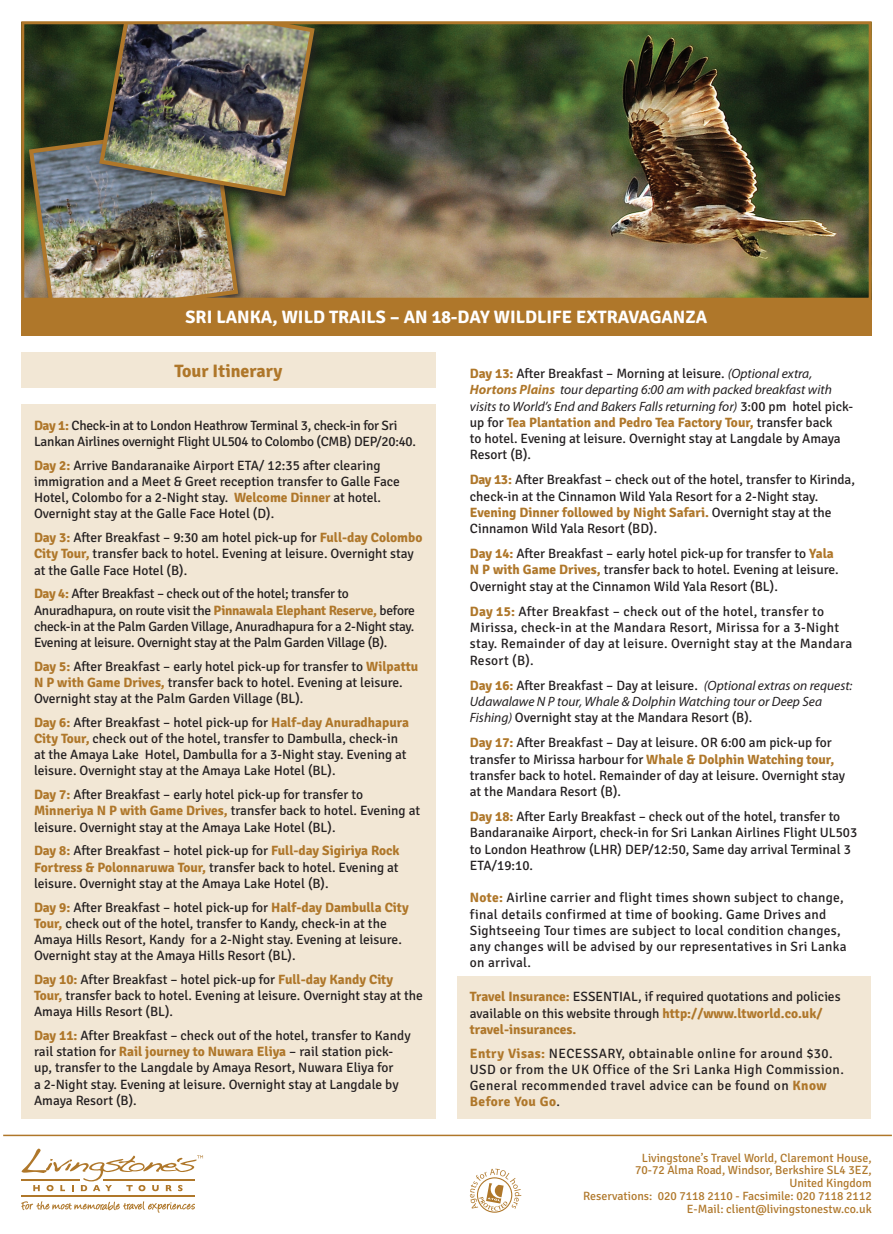
<style>
.page{position:relative;width:893px;height:1234px;background:#fff}
.page>*{position:absolute;margin:0;border:0;box-sizing:border-box;transform-origin:0 0}
.t1{font:700 18px "Signika";color:#fff}
.t2{font:700 18px "Signika";color:#af772a}
.t3{font:13.5px/16.2px "Signika";color:#231f20}
.t4{font:13.5px/16.2px "Signika";letter-spacing:.02em;color:#231f20}
.t5{font:13.5px/16.2px "Signika";letter-spacing:-.02em;color:#231f20}
.t6{font:italic 13.5px/16.2px "Myriad Pro";color:#231f20}
.t7{font:13.5px/16.2px "Signika";letter-spacing:.03em;color:#231f20}
.t8{font:12px/12.8px "Signika";color:#af772a;text-align:right}
.s1{font-weight:700;color:#af772a}
.s2{font-family:"Myriad Pro";font-style:italic}
.s3{font-family:"Signika";font-style:normal}
</style>
<div class="page">
<img style="left:317px;top:25px;width:551px;height:272px">
<div style="left:95px;top:0;width:228px;height:205px;background:#231f20;opacity:.75"></div>
<img style="left:27px;top:25px;width:290px;height:272px">
<div style="left:0;top:0;width:893px;height:21px;background:#fff"></div>
<div style="left:21px;top:21px;width:851px;height:280px;border:3px solid #af772a"></div>
<div style="left:458px;top:976px;width:413px;height:142px;background:#f2e7d5"></div>
<svg style="left:470px;top:1168px;width:51px;height:44px"></svg>
<svg style="left:21px;top:1201px;width:174px;height:11px"></svg>
<svg style="left:22px;top:1148px;width:181px;height:42px"></svg>
<hr style="left:21px;top:1178px;width:59px;height:1px;background:#af772a">
<hr style="left:104px;top:1178px;width:91px;height:1px;background:#af772a">
<hr style="left:21px;top:1195px;width:174px;height:1px;background:#af772a">
<hr style="left:3px;top:1134px;width:889px;height:1px;background:#af772a">
<div style="left:21px;top:404px;width:415px;height:714px;background:#f2e7d5"></div>
<div style="left:21px;top:352px;width:415px;height:36px;background:#f2e7d5"></div>
<div style="left:21px;top:301px;width:851px;height:35px;background:#af772a"></div>
<h1 class="t1" style="left:186px;top:306px;width:523px">SRI LANKA, WILD TRAILS – AN 18-DAY WILDLIFE EXTRAVAGANZA</h1>
<h1 class="t2" style="left:175px;top:359px;width:109px">Tour Itinerary</h1>
<p class="t5" style="left:34px;top:417px;width:383px"><span class="s1">Day 1:</span> Check-in at to London Heathrow Terminal 3, check-in for Sri<br>Lankan Airlines overnight Flight UL504 to Colombo (CMB) DEP/20:40.</p>
<p class="t3" style="left:34px;top:457px;width:367px"><span class="s1">Day 2:</span> Arrive Bandaranaike Airport ETA/ 12:35 after clearing immigration and a Meet &amp; Greet reception transfer to Galle Face Hotel, Colombo for a 2-Night stay. <span class="s1">Welcome Dinner</span> at hotel.<br>Overnight stay at the Galle Face Hotel (D).</p>
<p class="t3" style="left:34px;top:529px;width:390px"><span class="s1">Day 3:</span> After Breakfast – 9:30 am hotel pick-up for <span class="s1">Full-day Colombo<br>City Tour,</span> transfer back to hotel. Evening at leisure. Overnight stay at the Galle Face Hotel (B).</p>
<p class="t5" style="left:34px;top:585px;width:382px"><span class="s1">Day 4:</span> After Breakfast – check out of the hotel; transfer to Anuradhapura, on route visit the <span class="s1">Pinnawala Elephant Reserve,</span> before check-in at the Palm Garden Village, Anuradhapura for a 2-Night stay.<br>Evening at leisure. Overnight stay at the Palm Garden Village (B).</p>
<p class="t3" style="left:34px;top:658px;width:386px"><span class="s1">Day 5:</span> After Breakfast – early hotel pick-up for transfer to <span class="s1">Wilpattu<br>N P with Game Drives,</span> transfer back to hotel. Evening at leisure.<br>Overnight stay at the Palm Garden Village (BL).</p>
<p class="t3" style="left:34px;top:714px;width:376px"><span class="s1">Day 6:</span> After Breakfast – hotel pick-up for <span class="s1">Half-day Anuradhapura City Tour,</span> check out of the hotel, transfer to Dambulla, check-in at the Amaya Lake Hotel, Dambulla for a 3-Night stay. Evening at leisure. Overnight stay at the Amaya Lake Hotel (BL).</p>
<p class="t3" style="left:34px;top:786px;width:388px"><span class="s1">Day 7:</span> After Breakfast – early hotel pick-up for transfer to<br><span class="s1">Minneriya N P with Game Drives,</span> transfer back to hotel. Evening at leisure. Overnight stay at the Amaya Lake Hotel (BL).</p>
<p class="t3" style="left:34px;top:842px;width:367px;text-align:justify"><span class="s1">Day 8:</span> After Breakfast – hotel pick-up for <span class="s1">Full-day Sigiriya Rock Fortress &amp; Polonnaruwa Tour,</span> transfer back to hotel. Evening at leisure. Overnight stay at the Amaya Lake Hotel (B).</p>
<p class="t3" style="left:34px;top:898px;width:376px"><span class="s1">Day 9:</span> After Breakfast – hotel pick-up for <span class="s1">Half-day Dambulla City Tour,</span> check out of the hotel, transfer to Kandy, check-in at the Amaya Hills Resort, Kandy for a 2-Night stay. Evening at leisure.<br>Overnight stay at the Amaya Hills Resort (BL).</p>
<p class="t3" style="left:34px;top:971px;width:390px"><span class="s1">Day 10:</span> After Breakfast – hotel pick-up for <span class="s1">Full-day Kandy City<br>Tour,</span> transfer back to hotel. Evening at leisure. Overnight stay at the<br>Amaya Hills Resort (BL).</p>
<p class="t3" style="left:34px;top:1027px;width:378px"><span class="s1">Day 11:</span> After Breakfast – check out of the hotel, transfer to Kandy rail station for <span class="s1">Rail journey to Nuwara Eliya</span> – rail station pick&shy;up, transfer to the Langdale by Amaya Resort, Nuwara Eliya for<br>a 2-Night stay. Evening at leisure. Overnight stay at Langdale by Amaya Resort (B).</p>
<p class="t3" style="left:470px;top:365px;width:344px"><span class="s1">Day 13:</span> After Breakfast – Morning at leisure. <span class="s2">(Optional extra,</span></p>
<p class="t6" style="left:470px;top:381px;width:385px"><span class="s1">Hortons Plains</span> tour departing 6:00 am with packed breakfast with visits to World’s End and Bakers Falls returning for) <span class="s3">3:00 pm hotel pick-</span></p>
<p class="t3" style="left:470px;top:414px;width:372px">up for <span class="s1">Tea Plantation and Pedro Tea Factory Tour,</span> transfer back to hotel. Evening at leisure. Overnight stay at Langdale by Amaya<br>Resort (B).</p>
<p class="t3" style="left:470px;top:472px;width:387px"><span class="s1">Day 13:</span> After Breakfast – check out of the hotel, transfer to Kirinda, check-in at the Cinnamon Wild Yala Resort for a 2-Night stay.<br><span class="s1">Evening Dinner followed by Night Safari.</span> Overnight stay at the Cinnamon Wild Yala Resort (BD).</p>
<p class="t3" style="left:470px;top:545px;width:370px"><span class="s1">Day 14:</span> After Breakfast – early hotel pick-up for transfer to <span class="s1">Yala<br>N P with Game Drives,</span> transfer back to hotel. Evening at leisure.<br>Overnight stay at the Cinnamon Wild Yala Resort (BL).</p>
<p class="t4" style="left:470px;top:603px;width:384px"><span class="s1">Day 15:</span> After Breakfast – check out of the hotel, transfer to Mirissa, check-in at the Mandara Resort, Mirissa for a 3-Night stay. Remainder of day at leisure. Overnight stay at the Mandara Resort (B).</p>
<p class="t3" style="left:470px;top:677px;width:384px"><span class="s1">Day 16:</span> After Breakfast – Day at leisure. <span class="s2">(Optional extras on request:</span></p>
<p class="t6" style="left:470px;top:693px;width:354px">Udawalawe N P tour, Whale &amp; Dolphin Watching tour or Deep Sea</p>
<p class="t3" style="left:470px;top:705px;width:363px;line-height:25.2px"><span class="s2">Fishing)</span> Overnight stay at the Mandara Resort (B).<br><span class="s1">Day 17:</span> After Breakfast – Day at leisure. OR 6:00 am pick-up for</p>
<p class="t3" style="left:470px;top:751px;width:377px">transfer to Mirissa harbour for <span class="s1">Whale &amp; Dolphin Watching tour, </span>transfer back to hotel. Remainder of day at leisure. Overnight stay at the Mandara Resort (B).</p>
<p class="t3" style="left:470px;top:808px;width:389px"><span class="s1">Day 18:</span> After Early Breakfast – check out of the hotel, transfer to Bandaranaike Airport, check-in for Sri Lankan Airlines Flight UL503 to London Heathrow (LHR) DEP/12:50, Same day arrival Terminal 3<br>ETA/19:10.</p>
<p class="t4" style="left:470px;top:889px;width:378px"><span class="s1">Note:</span> Airline carrier and flight times shown subject to change, final details confirmed at time of booking. Game Drives and Sightseeing Tour times are subject to local condition changes, any changes will be advised by our representatives in Sri Lanka on arrival.</p>
<p class="t3" style="left:470px;top:988px;width:372px"><span class="s1">Travel Insurance:</span> ESSENTIAL, if required quotations and policies available on this website through <span class="s1">http://www.ltworld.co.uk/ travel-insurances.</span></p>
<p class="t7" style="left:470px;top:1044px;width:376px"><span class="s1">Entry Visas:</span> NECESSARY, obtainable online for around $30.<br>USD or from the UK Office of the Sri Lanka High Commission.<br>General recommended travel advice can be found on <span class="s1">Know Before You Go</span>.</p>
<p class="t8" style="left:583px;top:1151px;width:290px">Livingstone’s Travel World, Claremont House,<br>70-72 Alma Road, Windsor, Berkshire SL4 3EZ,<br>United Kingdom<br>Reservations: 020 7118 2110 - Facsimile: 020 7118 2112<br>E-Mail: client@livingstonestw.co.uk</p>
</div>
